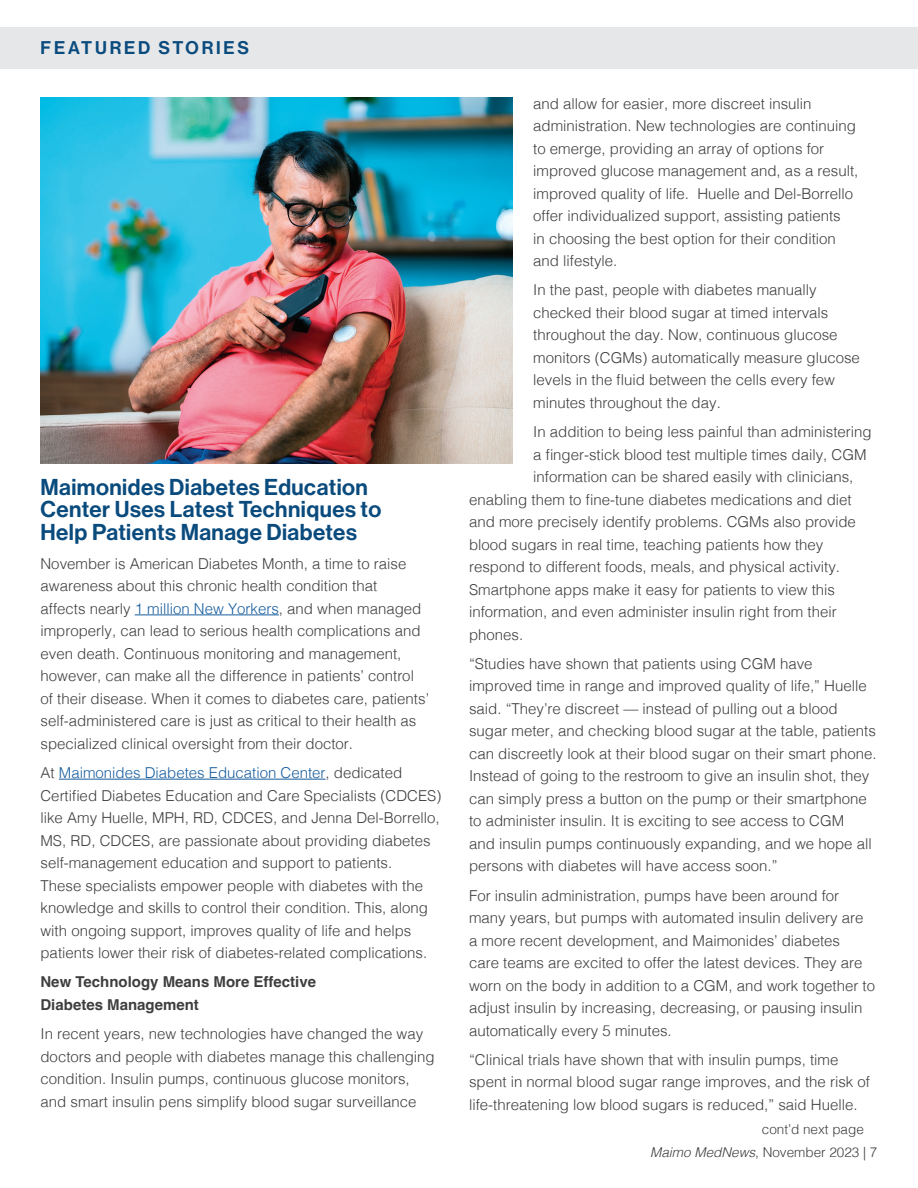
<style>
.page{position:relative;width:918px;height:1188px;background:#fff}
.page>*{position:absolute;margin:0;border:0;box-sizing:border-box;transform-origin:0 0}
.Body_1{font:22.5px/22.5px "N Haas Grotesk DS Pro 65 Md";letter-spacing:.02em;color:#0a4b7e}
.t1{font:18px "N Haas Grotesk DS Pro 65 Md";letter-spacing:.155em;color:#0a4b7e}
.Body_1-2{font:300 15px/22.5px "Helvetica";color:#3e3e3f}
.Body_1-3{font:700 15px/22.5px "Helvetica";color:#3e3e3f}
.Bullet{font:300 13.5px "Helvetica";color:#3e3e3f}
.s1{color:#175d9e}
.s2{font-style:italic}
</style>
<div class="page">
<hr style="left:135px;top:615px;width:144px;height:1px;background:#175d9e">
<hr style="left:59px;top:779px;width:267px;height:1px;background:#175d9e">
<img style="left:40px;top:98px;width:473px;height:366px">
<div style="left:0;top:27px;width:918px;height:41px;background:#e6e7e9"></div>
<p class="t1" style="left:41px;top:38px;width:210px">FEATURED STORIES</p>
<p class="Body_1" style="left:40px;top:476px;width:342px">Maimonides Diabetes Education<br>Center Uses Latest Techniques to<br>Help Patients Manage Diabetes</p>
<p class="Body_1-2" style="left:40px;top:551px;width:390px">November is American Diabetes Month, a time to raise awareness about this chronic health condition that<br>affects nearly <span class="s1">1 million New Yorkers</span>, and when managed improperly, can lead to serious health complications and even death. Continuous monitoring and management, however, can make all the difference in patients’ control of their disease. When it comes to diabetes care, patients’ self-administered care is just as critical to their health as specialized clinical oversight from their doctor.</p>
<p class="Body_1-2" style="left:40px;top:760px;width:402px">At <span class="s1">Maimonides Diabetes Education Center</span>, dedicated Certified Diabetes Education and Care Specialists (CDCES) like Amy Huelle, MPH, RD, CDCES, and Jenna Del-Borrello, MS, RD, CDCES, are passionate about providing diabetes self-management education and support to patients.<br>These specialists empower people with diabetes with the knowledge and skills to control their condition. This, along with ongoing support, improves quality of life and helps patients lower their risk of diabetes-related complications.</p>
<p class="Body_1-3" style="left:40px;top:972px;width:277px">New Technology Means More Effective<br>Diabetes Management</p>
<p class="Body_1-2" style="left:40px;top:1021px;width:396px">In recent years, new technologies have changed the way doctors and people with diabetes manage this challenging condition. Insulin pumps, continuous glucose monitors, and smart insulin pens simplify blood sugar surveillance</p>
<p class="Body_1-2" style="left:533px;top:91px;width:327px">and allow for easier, more discreet insulin administration. New technologies are continuing to emerge, providing an array of options for improved glucose management and, as a result, improved quality of life. Huelle and Del-Borrello offer individualized support, assisting patients<br>in choosing the best option for their condition and lifestyle.</p>
<p class="Body_1-2" style="left:533px;top:278px;width:328px">In the past, people with diabetes manually checked their blood sugar at timed intervals throughout the day. Now, continuous glucose monitors (CGMs) automatically measure glucose levels in the fluid between the cells every few minutes throughout the day.</p>
<p class="Body_1-2" style="left:533px;top:419px;width:340px">In addition to being less painful than administering</p>
<p class="Body_1-2" style="left:533px;top:442px;width:335px">a finger-stick blood test multiple times daily, CGM</p>
<p class="Body_1-2" style="left:533px;top:464px;width:322px">information can be shared easily with clinicians,</p>
<p class="Body_1-2" style="left:469px;top:487px;width:384px">enabling them to fine-tune diabetes medications and diet</p>
<p class="Body_1-2" style="left:469px;top:509px;width:388px">and more precisely identify problems. CGMs also provide</p>
<p class="Body_1-2" style="left:469px;top:532px;width:356px">blood sugars in real time, teaching patients how they</p>
<p class="Body_1-2" style="left:469px;top:554px;width:372px">respond to different foods, meals, and physical activity.</p>
<p class="Body_1-2" style="left:469px;top:577px;width:367px">Smartphone apps make it easy for patients to view this</p>
<p class="Body_1-2" style="left:469px;top:599px;width:369px">information, and even administer insulin right from their</p>
<p class="Body_1-2" style="left:469px;top:622px;width:56px">phones.</p>
<p class="Body_1-2" style="left:469px;top:651px;width:409px">“Studies have shown that patients using CGM have improved time in range and improved quality of life,” Huelle said. “They’re discreet — instead of pulling out a blood sugar meter, and checking blood sugar at the table, patients can discreetly look at their blood sugar on their smart phone.<br>Instead of going to the restroom to give an insulin shot, they can simply press a button on the pump or their smartphone to administer insulin. It is exciting to see access to CGM<br>and insulin pumps continuously expanding, and we hope all persons with diabetes will have access soon.”</p>
<p class="Body_1-2" style="left:469px;top:883px;width:407px">For insulin administration, pumps have been around for many years, but pumps with automated insulin delivery are a more recent development, and Maimonides’ diabetes<br>care teams are excited to offer the latest devices. They are worn on the body in addition to a CGM, and work together to adjust insulin by increasing, decreasing, or pausing insulin automatically every 5 minutes.</p>
<p class="Body_1-2" style="left:469px;top:1047px;width:402px">“Clinical trials have shown that with insulin pumps, time spent in normal blood sugar range improves, and the risk of life-threatening low blood sugars is reduced,” said Huelle.</p>
<p class="Bullet" style="left:762px;top:1118px;width:104px">cont’d next page</p>
<p class="Bullet" style="left:650px;top:1141px;width:229px"><span class="s2">Maimo MedNews</span>, November 2023 | 7</p>
</div>
